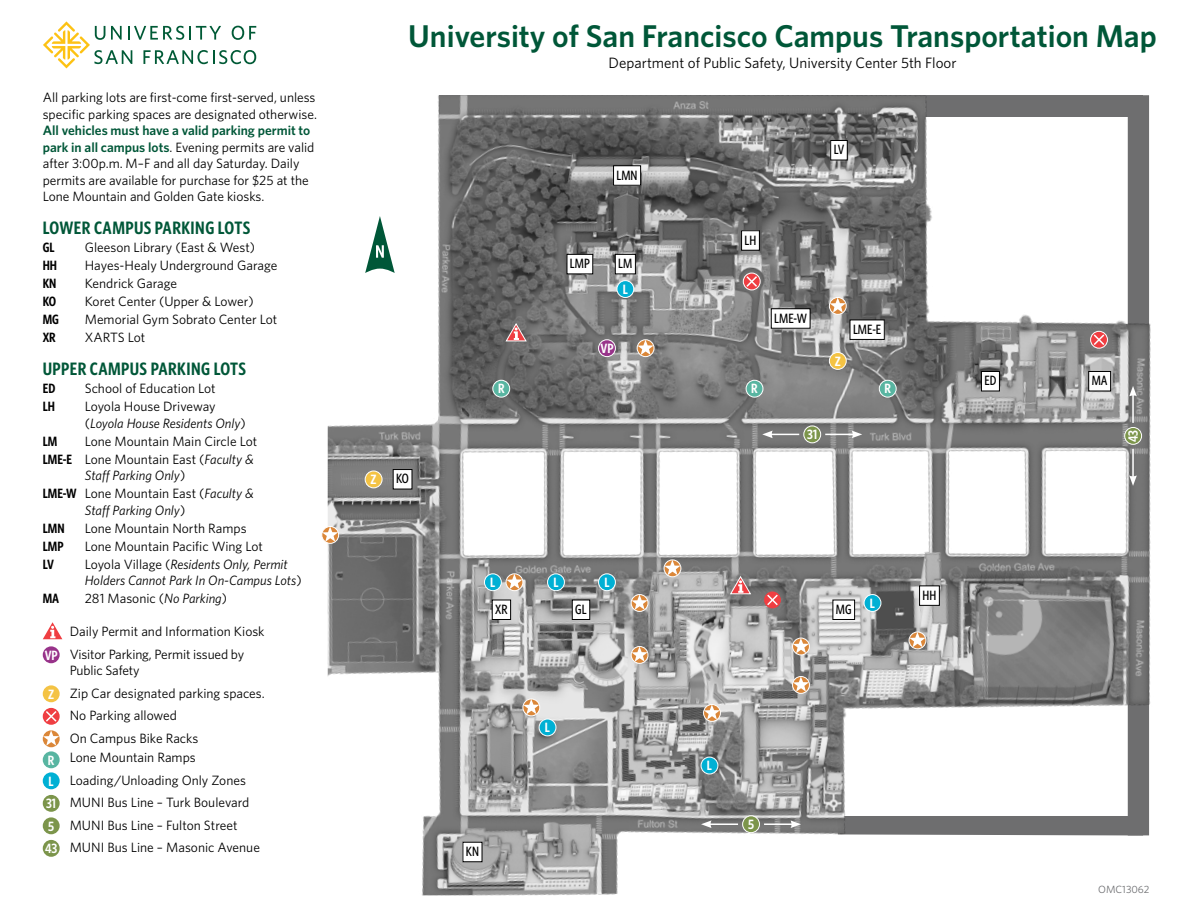
<style>
.page{position:relative;width:1188px;height:918px;background:#fff}
.page>*{position:absolute;margin:0;border:0;box-sizing:border-box;transform-origin:0 0}
.t1{font:600 31.5px "Whitney";color:#005738}
.t2{font:600 18px "Whitney Condensed";letter-spacing:.025em;color:#005738}
.t3{font:15px "Whitney";color:#000}
.t4{font:13.5px/16.5px "Whitney";color:#000}
.t5{font:italic 13.5px/16.5px "Whitney";color:#000}
.t6{font:500 13.5px "Whitney Condensed";color:#000}
.t7{font:600 13.5px "Whitney Condensed";color:#000}
.t8{font:600 13.5px "Whitney Condensed";color:#fff}
.t9{font:10.5px "Whitney";color:#6d6e71}
.s1{font-weight:600;color:#005738}
.s2{font-style:normal}
.s3{font-style:italic}
.s4{font-family:"Whitney Condensed";font-weight:600;color:#fff}
</style>
<div class="page">
<img style="left:43px;top:21px;width:214px;height:48px">
<div style="left:321px;top:526px;width:18px;height:18px;border:1px solid #fff;border-radius:50%"></div>
<img style="left:323px;top:95px;width:828px;height:801px">
<img style="left:42px;top:622px;width:21px;height:42px">
<div style="left:43px;top:646px;width:17px;height:17px;background:#98338a;border-radius:50%"></div>
<img style="left:42px;top:685px;width:18px;height:18px">
<img style="left:42px;top:707px;width:18px;height:83px">
<svg style="left:43px;top:730px;width:16px;height:16px"></svg>
<div style="left:43px;top:751px;width:17px;height:17px;background:#58b5a1;border-radius:50%"></div>
<div style="left:43px;top:772px;width:17px;height:17px;background:#00b0d4;border-radius:50%"></div>
<img style="left:42px;top:794px;width:18px;height:18px">
<img style="left:42px;top:817px;width:18px;height:40px">
<div style="left:43px;top:840px;width:17px;height:17px;background:#7c954b;border-radius:50%"></div>
<p class="t4" style="left:43px;top:89px;width:276px">All parking lots are first-come first-served, unless specific parking spaces are designated otherwise.<br><span class="s1">All vehicles must have a valid parking permit to park in all campus lots</span>. Evening permits are valid after 3:00p.m. M–F and all day Saturday. Daily permits are available for purchase for $25 at the Lone Mountain and Golden Gate kiosks.</p>
<h2 class="t2" style="left:43px;top:216px;width:209px">LOWER CAMPUS PARKING LOTS</h2>
<p class="t7" style="left:43px;top:239px;width:13px">GL</p>
<p class="t4" style="left:85px;top:239px;width:172px">Gleeson Library (East &amp; West)</p>
<p class="t7" style="left:43px;top:257px;width:16px">HH</p>
<p class="t4" style="left:85px;top:257px;width:194px">Hayes-Healy Underground Garage</p>
<p class="t7" style="left:43px;top:275px;width:15px">KN</p>
<p class="t4" style="left:85px;top:275px;width:94px">Kendrick Garage</p>
<p class="t7" style="left:43px;top:293px;width:15px">KO</p>
<p class="t4" style="left:85px;top:293px;width:170px">Koret Center (Upper &amp; Lower)</p>
<p class="t7" style="left:43px;top:311px;width:18px">MG</p>
<p class="t4" style="left:85px;top:311px;width:194px">Memorial Gym Sobrato Center Lot</p>
<p class="t7" style="left:43px;top:329px;width:15px">XR</p>
<p class="t4" style="left:85px;top:329px;width:62px">XARTS Lot</p>
<h2 class="t2" style="left:43px;top:357px;width:205px">UPPER CAMPUS PARKING LOTS</h2>
<p class="t7" style="left:43px;top:380px;width:14px">ED</p>
<p class="t4" style="left:85px;top:380px;width:132px">School of Education Lot</p>
<p class="t7" style="left:43px;top:398px;width:14px">LH</p>
<p class="t5" style="left:85px;top:398px;width:163px"><span class="s2">Loyola House Driveway (</span>Loyola House Residents Only<span class="s2">)</span></p>
<p class="t7" style="left:43px;top:432px;width:16px">LM</p>
<p class="t4" style="left:85px;top:432px;width:174px">Lone Mountain Main Circle Lot</p>
<p class="t7" style="left:43px;top:450px;width:31px">LME-E</p>
<p class="t5" style="left:85px;top:450px;width:170px"><span class="s2">Lone Mountain East (</span>Faculty &amp;<br>Staff Parking Only<span class="s2">)</span></p>
<p class="t7" style="left:43px;top:485px;width:36px">LME-W</p>
<p class="t5" style="left:85px;top:485px;width:170px"><span class="s2">Lone Mountain East (</span>Faculty &amp;<br>Staff Parking Only<span class="s2">)</span></p>
<p class="t7" style="left:43px;top:519px;width:23px">LMN</p>
<p class="t4" style="left:85px;top:519px;width:163px">Lone Mountain North Ramps</p>
<p class="t7" style="left:43px;top:537px;width:22px">LMP</p>
<p class="t4" style="left:85px;top:537px;width:180px">Lone Mountain Pacific Wing Lot</p>
<p class="t7" style="left:43px;top:555px;width:13px">LV</p>
<p class="t5" style="left:85px;top:555px;width:218px"><span class="s2">Loyola Village (</span>Residents Only, Permit<br>Holders Cannot Park In On-Campus Lots<span class="s2">)</span></p>
<p class="t7" style="left:43px;top:590px;width:18px">MA</p>
<p class="t4" style="left:85px;top:590px;width:144px">281 Masonic (<span class="s3">No Parking</span>)</p>
<p class="t4" style="left:70px;top:623px;width:196px">Daily Permit and Information Kiosk</p>
<p class="t4" style="left:70px;top:646px;width:176px;text-indent:-25px"><span class="s4">VP</span> Visitor Parking, Permit issued by<br>Public Safety</p>
<p class="t4" style="left:48px;top:685px;width:218px"><span class="s4">Z</span> Zip Car designated parking spaces.</p>
<p class="t4" style="left:70px;top:707px;width:109px">No Parking allowed</p>
<p class="t4" style="left:70px;top:730px;width:130px">On Campus Bike Racks</p>
<p class="t4" style="left:48px;top:749px;width:149px"><span class="s4">R</span> Lone Mountain Ramps</p>
<p class="t4" style="left:49px;top:772px;width:199px"><span class="s4">L</span> Loading/Unloading Only Zones</p>
<p class="t4" style="left:46px;top:794px;width:205px"><span class="s4">31</span> MUNI Bus Line – Turk Boulevard</p>
<p class="t4" style="left:48px;top:817px;width:191px"><span class="s4">5</span> MUNI Bus Line – Fulton Street</p>
<p class="t4" style="left:45px;top:839px;width:216px"><span class="s4">43</span> MUNI Bus Line – Masonic Avenue</p>
<h1 class="t1" style="left:408px;top:15px;width:750px">University of San Francisco Campus Transportation Map</h1>
<p class="t3" style="left:609px;top:53px;width:350px">Department of Public Safety, University Center 5th Floor</p>
<p class="t8" style="left:371px;top:471px;width:7px">Z</p>
<p class="t6" style="left:396px;top:470px;width:14px">KO</p>
<p class="t6" style="left:617px;top:166px;width:23px">LMN</p>
<p class="t6" style="left:570px;top:255px;width:21px">LMP</p>
<p class="t6" style="left:618px;top:255px;width:16px">LM</p>
<p class="t8" style="left:623px;top:280px;width:7px">L</p>
<p class="t8" style="left:601px;top:339px;width:14px">VP</p>
<p class="t6" style="left:834px;top:141px;width:12px">LV</p>
<p class="t6" style="left:745px;top:231px;width:13px">LH</p>
<p class="t6" style="left:774px;top:309px;width:34px">LME-W</p>
<p class="t8" style="left:835px;top:352px;width:7px">Z</p>
<p class="t6" style="left:853px;top:320px;width:30px">LME-E</p>
<p class="t8" style="left:498px;top:380px;width:8px">R</p>
<p class="t8" style="left:751px;top:380px;width:8px">R</p>
<p class="t8" style="left:884px;top:380px;width:8px">R</p>
<p class="t8" style="left:807px;top:426px;width:12px">31</p>
<p class="t6" style="left:984px;top:372px;width:13px">ED</p>
<p class="t6" style="left:1092px;top:372px;width:17px">MA</p>
<p class="t8" style="left:1124px;top:442px;width:14px;rotate:-90deg">43</p>
<p class="t8" style="left:490px;top:573px;width:7px">L</p>
<p class="t6" style="left:495px;top:601px;width:14px">XR</p>
<p class="t8" style="left:553px;top:573px;width:7px">L</p>
<p class="t8" style="left:604px;top:573px;width:7px">L</p>
<p class="t6" style="left:575px;top:601px;width:13px">GL</p>
<p class="t6" style="left:836px;top:601px;width:17px">MG</p>
<p class="t8" style="left:870px;top:594px;width:7px">L</p>
<p class="t6" style="left:923px;top:586px;width:15px">HH</p>
<p class="t6" style="left:466px;top:843px;width:15px">KN</p>
<p class="t8" style="left:545px;top:719px;width:7px">L</p>
<p class="t8" style="left:707px;top:757px;width:7px">L</p>
<p class="t8" style="left:748px;top:815px;width:8px">5</p>
<p class="t9" style="left:1098px;top:883px;width:53px">OMC13062</p>
</div>
